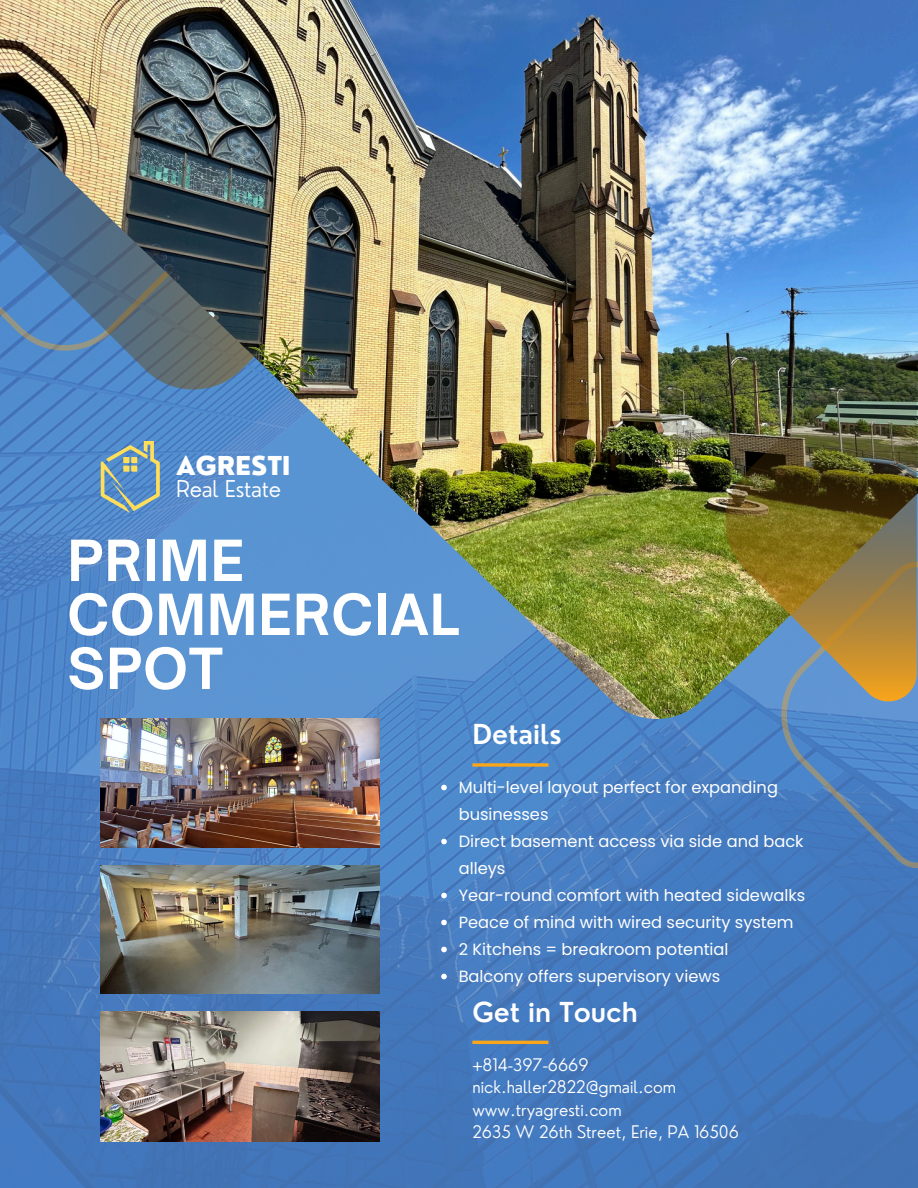
<style>
.page{position:relative;width:918px;height:1188px;background:#fff}
.page>*{position:absolute;margin:0;border:0;box-sizing:border-box;transform-origin:0 0}
.t1{font:700 54.3px/54px "Open Sauce One";letter-spacing:.02em;color:#fff}
.t2{font:600 26.85px "Nourd";color:#fff}
.t3{font:800 25.35px "Nourd";letter-spacing:-.01em;color:#fff}
.t4{font:300 22.5px "Nourd";letter-spacing:-.01em;color:#fff}
.t5{font:300 16.95px "Nourd";color:#fff}
.t6{font:16.2px/27px "Poppins";color:#fff}
</style>
<div class="page">
<img style="left:0;top:719px;width:918px;height:469px">
<svg style="left:781px;top:719px;width:137px;height:151px;background:#4c80bf"></svg>
<img style="left:0;top:0;width:918px;height:719px">
<img style="left:725px;top:341px;width:192px;height:360px">
<svg style="left:101px;top:441px;width:59px;height:72px;background:#7b9daf"></svg>
<img style="left:101px;top:1011px;width:279px;height:131px">
<img style="left:101px;top:865px;width:279px;height:128px">
<img style="left:101px;top:719px;width:279px;height:128px">
<svg style="left:472px;top:763px;width:76px;height:4px"></svg>
<hr style="left:472px;top:1041px;width:76px;height:3px;background:#faa61a">
<svg style="left:441px;top:785px;width:6px;height:5px"></svg>
<svg style="left:441px;top:839px;width:6px;height:5px"></svg>
<svg style="left:441px;top:893px;width:6px;height:5px"></svg>
<svg style="left:441px;top:920px;width:6px;height:5px"></svg>
<svg style="left:441px;top:947px;width:6px;height:5px"></svg>
<svg style="left:441px;top:974px;width:6px;height:5px"></svg>
<h2 class="t3" style="left:176px;top:450px;width:116px">AGRESTI</h2>
<h4 class="t4" style="left:176px;top:474px;width:107px">Real Estate</h4>
<p class="t1" style="left:67px;top:533px;width:393px">PRIME<br>COMMERCIAL<br>SPOT</p>
<p class="t2" style="left:472px;top:718px;width:91px">Details</p>
<p class="t6" style="left:459px;top:773px;width:321px">Multi-level layout perfect for expanding businesses</p>
<p class="t6" style="left:459px;top:827px;width:346px">Direct basement access via side and back alleys</p>
<p class="t6" style="left:459px;top:881px;width:348px">Year-round comfort with heated sidewalks</p>
<p class="t6" style="left:459px;top:908px;width:337px">Peace of mind with wired security system</p>
<p class="t6" style="left:459px;top:935px;width:271px">2 Kitchens = breakroom potential</p>
<p class="t6" style="left:459px;top:962px;width:263px">Balcony offers supervisory views</p>
<p class="t2" style="left:472px;top:995px;width:167px">Get in Touch</p>
<h3 class="t5" style="left:472px;top:1054px;width:118px">+814-397-6669</h3>
<p class="t5" style="left:472px;top:1077px;width:205px">nick.haller2822@gmail.com</p>
<p class="t5" style="left:472px;top:1099px;width:151px">www.tryagresti.com</p>
<p class="t5" style="left:472px;top:1121px;width:268px">2635 W 26th Street, Erie, PA 16506</p>
</div>
